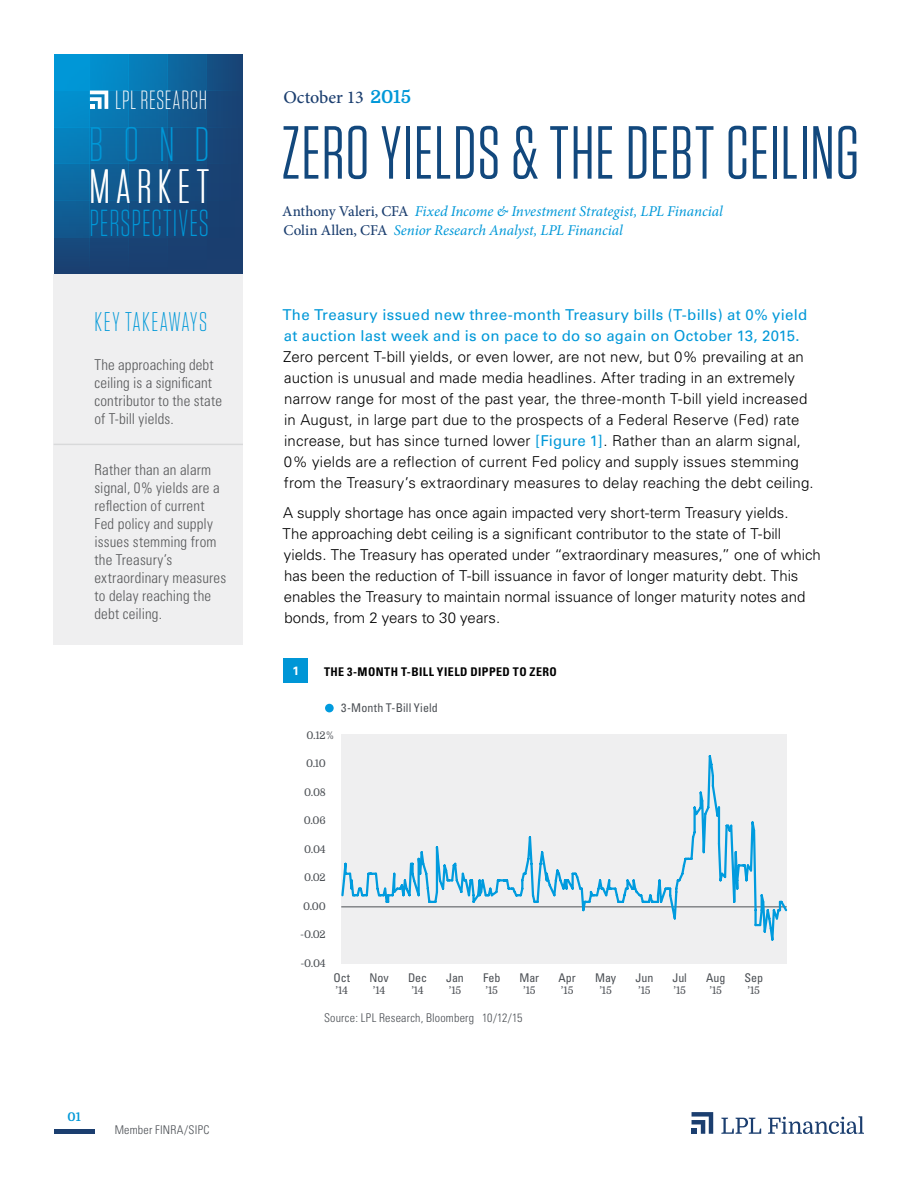
<style>
.page{position:relative;width:918px;height:1188px;background:#fff}
.page>*{position:absolute;margin:0;border:0;box-sizing:border-box;transform-origin:0 0}
.t1{font:75px "Tungsten Narrow";letter-spacing:.015em;color:#12487d}
.t2{font:300 48.3px "Tungsten Narrow";color:#0098d8}
.t3{font:300 48px "Tungsten Narrow";letter-spacing:.13em;color:#fff}
.t4{font:300 37.5px "Tungsten Narrow";letter-spacing:.03em;color:#0098d8;scale:.9 1}
.t5{font:300 27px "Tungsten Narrow";letter-spacing:.055em;color:#0098d8}
.t6{font:300 26.25px "Tungsten Narrow";letter-spacing:.025em;color:#fff}
.t7{font:500 18px "Minion Pro";letter-spacing:-.01em;color:#1b3e6f}
.t8{font:300 15px/21px "Univers";letter-spacing:.005em;color:#000}
.t9{font:300 condensed 15px/18px "Univers";letter-spacing:.01em;color:#58595b}
.t10{font:15px/21px "Univers";letter-spacing:.02em;color:#0098d8}
.t11{font:italic 15px/19.5px "Minion Pro";letter-spacing:-.005em;color:#0098d8}
.t12{font:condensed 12px "Univers";letter-spacing:-.005em;color:#4b4f54}
.t13{font:300 condensed 12px "Univers";letter-spacing:.015em;color:#4b4f54}
.t14{font:700 condensed 12px "Univers";letter-spacing:.035em;color:#000}
.t15{font:700 12px "Domine";color:#0098d8}
.t16{font:700 12px "Univers";color:#fff}
.t17{font:10.5px "Domine";letter-spacing:-.025em;color:#4b4f54}
.t18{font:10.5px "Domine";color:#4d5055}
.s1{font-family:"Domine";font-weight:700;color:#0098d8}
.s2{font-weight:500;font-style:normal;color:#1b3e6f}
.s3{font-weight:400;color:#0098d8}
</style>
<div class="page">
<hr style="left:54px;top:1130px;width:40px;height:4px;background:#1b3e6f">
<svg style="left:90px;top:54px;width:39px;height:220px;background:#0d6ca4"></svg>
<div style="left:206px;top:54px;width:37px;height:220px;background:#184476"></div>
<svg style="left:168px;top:54px;width:38px;height:220px;background:#135287"></svg>
<svg style="left:129px;top:54px;width:39px;height:220px;background:#0f6198"></svg>
<svg style="left:54px;top:54px;width:36px;height:220px;background:#0878b3"></svg>
<div style="left:54px;top:164px;width:189px;height:36px;background:linear-gradient(to right,#0c6ca5,#1b3b6c)"></div>
<div style="left:54px;top:200px;width:189px;height:38px;background:linear-gradient(to right,#105c92,#1a3b6c)"></div>
<div style="left:54px;top:127px;width:189px;height:37px;background:linear-gradient(to right,#0582bf,#1b3c6d)"></div>
<svg style="left:90px;top:91px;width:18px;height:18px"></svg>
<svg style="left:692px;top:1112px;width:21px;height:22px"></svg>
<svg style="left:721px;top:1118px;width:40px;height:16px"></svg>
<svg style="left:768px;top:1116px;width:96px;height:18px"></svg>
<div style="left:54px;top:274px;width:189px;height:371px;background:#efeff0"></div>
<hr style="left:54px;top:444px;width:189px;height:1px;background:#4b4f54">
<div style="left:284px;top:659px;width:24px;height:24px;background:#0096d6"></div>
<div style="left:341px;top:735px;width:446px;height:229px;background:#efeff0"></div>
<div style="left:325px;top:704px;width:9px;height:8px;background:#009bde;border-radius:50%"></div>
<svg style="left:341px;top:755px;width:447px;height:186px"></svg>
<h3 class="t6" style="left:115px;top:87px;width:93px">LPL RESEARCH</h3>
<p class="t7" style="left:284px;top:85px;width:129px">October 13 <span class="s1">2015</span></p>
<h2 class="t2" style="left:89px;top:121px;width:123px">BOND</h2>
<h3 class="t3" style="left:89px;top:162px;width:121px">MARKET</h3>
<h1 class="t1" style="left:282px;top:116px;width:579px">ZERO YIELDS &amp; THE DEBT CEILING</h1>
<h3 class="t4" style="left:89px;top:205px;width:134px">PERSPECTIVES</h3>
<p class="t11" style="left:282px;top:201px;width:442px"><span class="s2">Anthony Valeri, CFA</span> Fixed Income &amp; Investment Strategist, LPL Financial<br><span class="s2">Colin Allen, CFA</span> Senior Research Analyst, LPL Financial</p>
<h3 class="t5" style="left:94px;top:308px;width:114px">KEY TAKEAWAYS</h3>
<p class="t10" style="left:282px;top:305px;width:527px">The Treasury issued new three-month Treasury bills (T-bills) at 0% yield at auction last week and is on pace to do so again on October 13, 2015.</p>
<p class="t8" style="left:283px;top:346px;width:532px">Zero percent T-bill yields, or even lower, are not new, but 0% prevailing at an auction is unusual and made media headlines. After trading in an extremely narrow range for most of the past year, the three-month T-bill yield increased in August, in large part due to the prospects of a Federal Reserve (Fed) rate increase, but has since turned lower <span class="s3">[Figure 1]</span>. Rather than an alarm signal, 0% yields are a reflection of current Fed policy and supply issues stemming from the Treasury’s extraordinary measures to delay reaching the debt ceiling.</p>
<p class="t8" style="left:282px;top:502px;width:540px">A supply shortage has once again impacted very short-term Treasury yields.<br>The approaching debt ceiling is a significant contributor to the state of T-bill yields. The Treasury has operated under “extraordinary measures,” one of which has been the reduction of T-bill issuance in favor of longer maturity debt. This enables the Treasury to maintain normal issuance of longer maturity notes and bonds, from 2 years to 30 years.</p>
<p class="t9" style="left:94px;top:355px;width:129px">The approaching debt ceiling is a significant contributor to the state of T-bill yields.</p>
<p class="t9" style="left:94px;top:461px;width:133px">Rather than an alarm signal, 0% yields are a reflection of current<br>Fed policy and supply issues stemming from the Treasury’s extraordinary measures to delay reaching the debt ceiling.</p>
<p class="t16" style="left:292px;top:664px;width:8px">1</p>
<p class="t14" style="left:324px;top:664px;width:234px">THE 3-MONTH T-BILL YIELD DIPPED TO ZERO</p>
<p class="t17" style="left:307px;top:729px;width:29px">0.12%</p>
<p class="t17" style="left:306px;top:758px;width:21px">0.10</p>
<p class="t17" style="left:304px;top:786px;width:23px">0.08</p>
<p class="t17" style="left:304px;top:815px;width:23px">0.06</p>
<p class="t17" style="left:304px;top:843px;width:23px">0.04</p>
<p class="t17" style="left:304px;top:872px;width:23px">0.02</p>
<p class="t17" style="left:303px;top:900px;width:24px">0.00</p>
<p class="t17" style="left:300px;top:929px;width:27px">-0.02</p>
<p class="t17" style="left:300px;top:957px;width:27px">-0.04</p>
<p class="t12" style="left:341px;top:700px;width:98px">3-Month T-Bill Yield</p>
<p class="t12" style="left:334px;top:970px;width:18px">Oct</p>
<p class="t18" style="left:336px;top:984px;width:14px">’14</p>
<p class="t12" style="left:370px;top:970px;width:21px">Nov</p>
<p class="t18" style="left:373px;top:984px;width:14px">’14</p>
<p class="t12" style="left:408px;top:970px;width:21px">Dec</p>
<p class="t18" style="left:411px;top:984px;width:14px">’14</p>
<p class="t12" style="left:446px;top:970px;width:19px">Jan</p>
<p class="t18" style="left:449px;top:984px;width:14px">’15</p>
<p class="t12" style="left:483px;top:970px;width:19px">Feb</p>
<p class="t18" style="left:485px;top:984px;width:14px">’15</p>
<p class="t12" style="left:520px;top:970px;width:21px">Mar</p>
<p class="t18" style="left:523px;top:984px;width:14px">’15</p>
<p class="t13" style="left:324px;top:1010px;width:200px">Source: LPL Research, Bloomberg 10/12/15</p>
<p class="t12" style="left:558px;top:970px;width:19px">Apr</p>
<p class="t18" style="left:561px;top:984px;width:14px">’15</p>
<p class="t12" style="left:595px;top:970px;width:23px">May</p>
<p class="t18" style="left:599px;top:984px;width:14px">’15</p>
<p class="t12" style="left:636px;top:970px;width:19px">Jun</p>
<p class="t18" style="left:638px;top:984px;width:14px">’15</p>
<p class="t12" style="left:672px;top:970px;width:16px">Jul</p>
<p class="t18" style="left:673px;top:984px;width:14px">’15</p>
<p class="t12" style="left:706px;top:970px;width:21px">Aug</p>
<p class="t18" style="left:709px;top:984px;width:14px">’15</p>
<p class="t12" style="left:744px;top:970px;width:20px">Sep</p>
<p class="t18" style="left:747px;top:984px;width:14px">’15</p>
<p class="t15" style="left:68px;top:1110px;width:15px">01</p>
<p class="t13" style="left:115px;top:1123px;width:96px">Member FINRA/SIPC</p>
</div>
